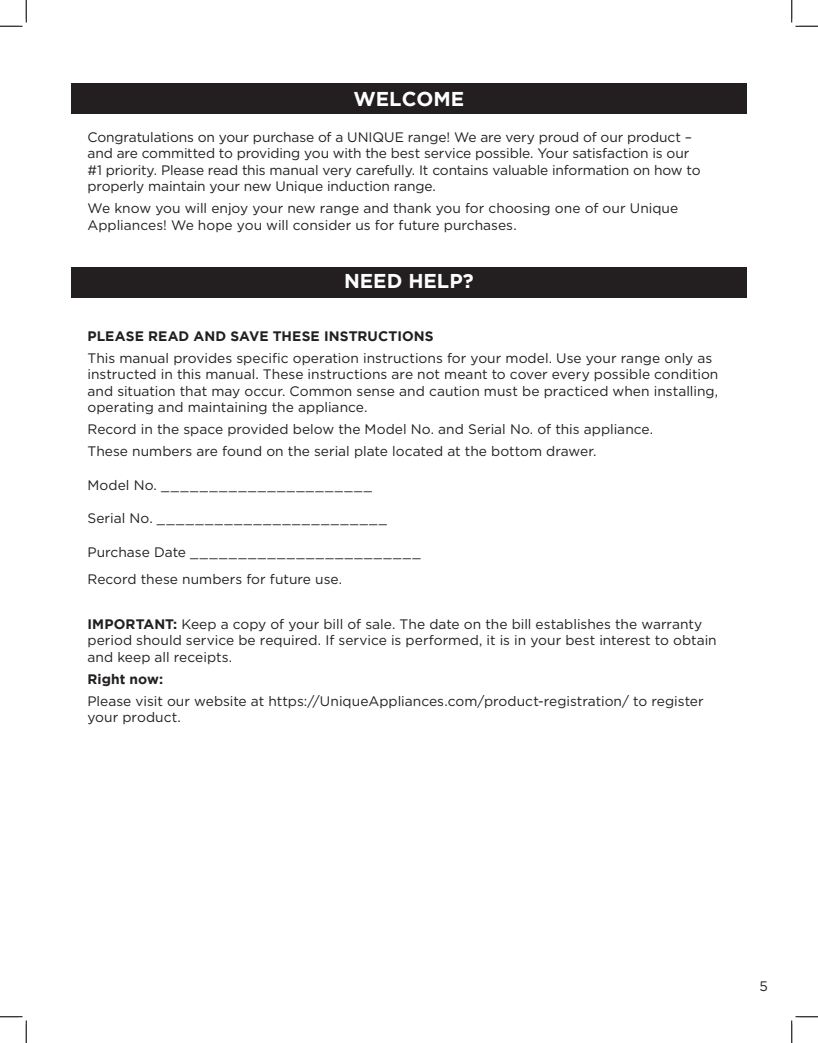
<style>
.page{position:relative;width:818px;height:1043px;background:#fff}
.page>*{position:absolute;margin:0;border:0;box-sizing:border-box;transform-origin:0 0}
.t1{font:700 20px "Gotham";color:#fff}
.t2{font:13.75px/16.5px "Gotham";color:#231f20}
.t3{font:700 13.75px "Gotham";letter-spacing:.01em;color:#231f20}
.s1{font-weight:700}
</style>
<div class="page">
<div style="left:72px;top:83px;width:675px;height:30px;background:#231f20"></div>
<div style="left:71px;top:267px;width:675px;height:31px;background:#231f20"></div>
<svg style="left:0;top:0;width:27px;height:27px"></svg>
<svg style="left:0;top:1016px;width:27px;height:26px"></svg>
<svg style="left:791px;top:0;width:27px;height:27px"></svg>
<svg style="left:791px;top:1016px;width:27px;height:26px"></svg>
<h1 class="t1" style="left:353px;top:87px;width:112px">WELCOME</h1>
<p class="t2" style="left:87px;top:128px;width:614px">Congratulations on your purchase of a UNIQUE range! We are very proud of our product – and are committed to providing you with the best service possible. Your satisfaction is our #1 priority. Please read this manual very carefully. It contains valuable information on how to properly maintain your new Unique induction range.</p>
<p class="t2" style="left:87px;top:200px;width:592px">We know you will enjoy your new range and thank you for choosing one of our Unique<br>Appliances! We hope you will consider us for future purchases.</p>
<h1 class="t1" style="left:344px;top:269px;width:131px">NEED HELP?</h1>
<p class="t3" style="left:87px;top:328px;width:348px">PLEASE READ AND SAVE THESE INSTRUCTIONS</p>
<p class="t2" style="left:87px;top:349px;width:632px">This manual provides specific operation instructions for your model. Use your range only as instructed in this manual. These instructions are not meant to cover every possible condition and situation that may occur. Common sense and caution must be practiced when installing, operating and maintaining the appliance.</p>
<p class="t2" style="left:87px;top:418px;width:567px;line-height:22.1px">Record in the space provided below the Model No. and Serial No. of this appliance.<br>These numbers are found on the serial plate located at the bottom drawer.</p>
<p class="t2" style="left:87px;top:476px;width:286px">Model No. ______________________</p>
<p class="t2" style="left:87px;top:510px;width:301px">Serial No. ________________________</p>
<p class="t2" style="left:87px;top:537px;width:334px;line-height:27.8px">Purchase Date ________________________<br>Record these numbers for future use.</p>
<p class="t2" style="left:87px;top:615px;width:630px"><span class="s1">IMPORTANT:</span> Keep a copy of your bill of sale. The date on the bill establishes the warranty period should service be required. If service is performed, it is in your best interest to obtain and keep all receipts.</p>
<p class="t3" style="left:87px;top:671px;width:77px">Right now:</p>
<p class="t2" style="left:87px;top:692px;width:617px">Please visit our website at https://UniqueAppliances.com/product-registration/ to register your product.</p>
<p class="t2" style="left:759px;top:977px;width:10px">5</p>
</div>
